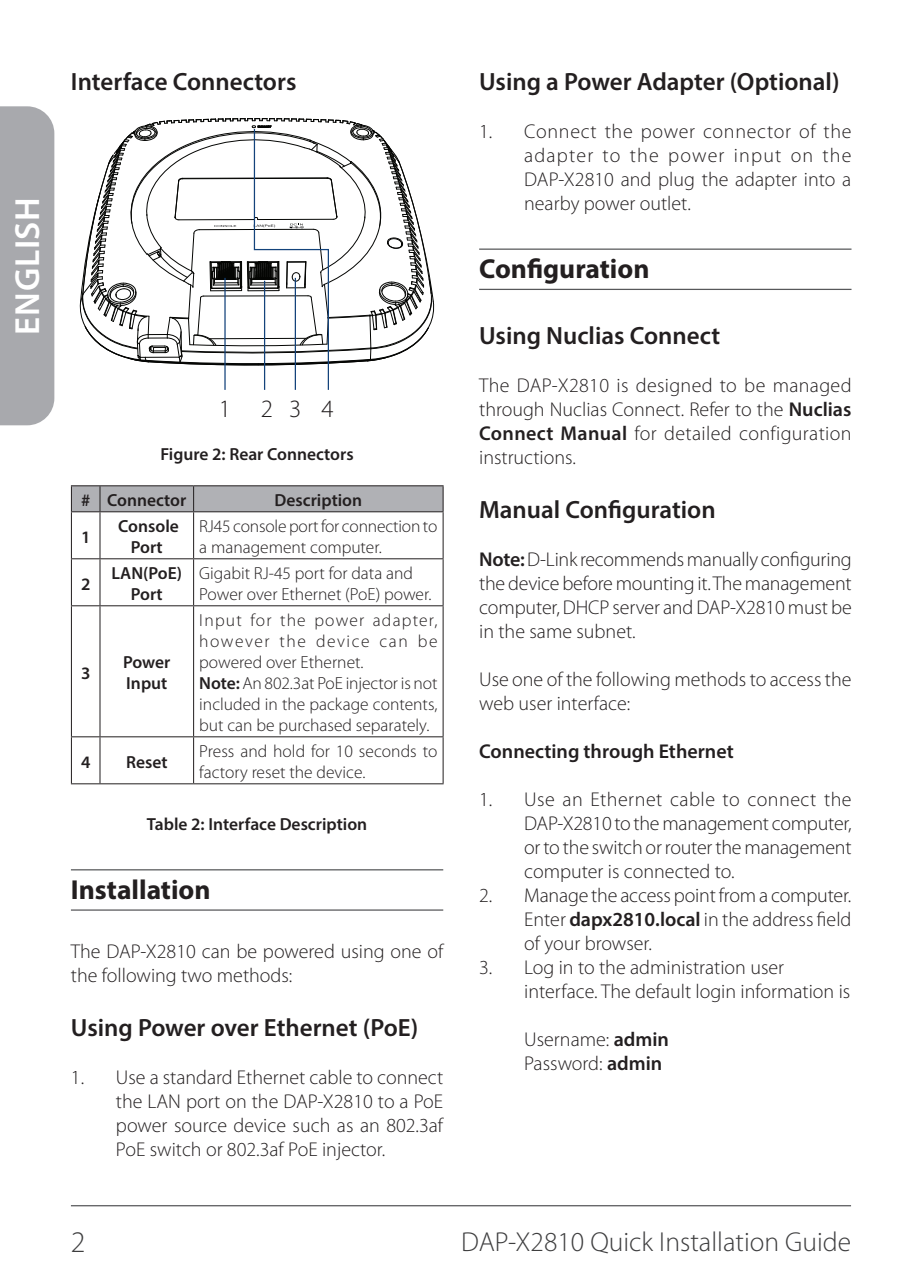
<style>
.page{position:relative;width:922px;height:1276px;background:#fff}
.page>*{position:absolute;margin:0;border:0;box-sizing:border-box;transform-origin:0 0}
.t1{font:600 35px "Myriad Pro";letter-spacing:.02em;color:#fff}
.t2{font:300 30px "Myriad Pro";color:#3e3e3f}
.t3{font:300 27.5px "Myriad Pro";color:#3e3e3f}
.t4{font:700 27.5px "Myriad Pro";color:#231f20}
.t5{font:600 25px "Myriad Pro";color:#231f20}
.t6{font:300 25px "Myriad Pro";color:#231f20}
.t7{font:300 20px/24px "Myriad Pro";color:#231f20;text-align:justify}
.t8{font:600 20px "Myriad Pro";color:#231f20}
.t9{font:300 17.5px/21px "Myriad Pro";color:#231f20}
.t10{font:600 17.5px/21px "Myriad Pro";color:#231f20;text-align:center}
.s1{font-weight:600}
</style>
<div class="page">
<hr style="left:71px;top:1205px;width:779px;height:1px;background:#57585a">
<div style="left:0;top:106px;width:54px;height:319px;background:#a8a9ad"></div>
<hr style="left:71px;top:869px;width:372px;height:1px;background:#57585a">
<hr style="left:71px;top:909px;width:372px;height:1px;background:#57585a">
<svg style="left:71px;top:485px;width:372px;height:27px;background:#a9aaad"></svg>
<hr style="left:71px;top:512px;width:1px;height:46px;background:#231f20">
<hr style="left:100px;top:511px;width:93px;height:1px;background:#231f20">
<hr style="left:99px;top:512px;width:1px;height:46px;background:#231f20">
<hr style="left:193px;top:511px;width:250px;height:1px;background:#231f20">
<hr style="left:193px;top:512px;width:1px;height:46px;background:#231f20">
<hr style="left:442px;top:512px;width:1px;height:46px;background:#231f20">
<svg style="left:71px;top:558px;width:29px;height:1px"></svg>
<hr style="left:71px;top:559px;width:1px;height:46px;background:#231f20">
<hr style="left:100px;top:558px;width:93px;height:1px;background:#231f20">
<hr style="left:99px;top:559px;width:1px;height:46px;background:#231f20">
<hr style="left:193px;top:558px;width:250px;height:1px;background:#231f20">
<hr style="left:193px;top:559px;width:1px;height:46px;background:#231f20">
<hr style="left:442px;top:559px;width:1px;height:46px;background:#231f20">
<svg style="left:71px;top:605px;width:29px;height:1px"></svg>
<hr style="left:71px;top:606px;width:1px;height:130px;background:#231f20">
<hr style="left:100px;top:605px;width:93px;height:1px;background:#231f20">
<hr style="left:99px;top:606px;width:1px;height:130px;background:#231f20">
<hr style="left:193px;top:605px;width:250px;height:1px;background:#231f20">
<hr style="left:193px;top:606px;width:1px;height:130px;background:#231f20">
<hr style="left:442px;top:606px;width:1px;height:130px;background:#231f20">
<svg style="left:71px;top:736px;width:29px;height:1px"></svg>
<hr style="left:71px;top:737px;width:1px;height:46px;background:#231f20">
<hr style="left:100px;top:736px;width:93px;height:1px;background:#231f20">
<hr style="left:99px;top:737px;width:1px;height:46px;background:#231f20">
<hr style="left:193px;top:736px;width:250px;height:1px;background:#231f20">
<hr style="left:193px;top:737px;width:1px;height:46px;background:#231f20">
<hr style="left:442px;top:737px;width:1px;height:46px;background:#231f20">
<svg style="left:71px;top:783px;width:29px;height:1px"></svg>
<hr style="left:100px;top:783px;width:93px;height:1px;background:#231f20">
<hr style="left:193px;top:783px;width:250px;height:1px;background:#231f20">
<hr style="left:479px;top:248px;width:372px;height:2px;background:#57585a">
<hr style="left:479px;top:289px;width:372px;height:1px;background:#57585a">
<svg style="left:79px;top:118px;width:356px;height:272px"></svg>
<h1 class="t1" style="left:5px;top:334px;width:139px;rotate:-90deg">ENGLISH</h1>
<p class="t5" style="left:71px;top:65px;width:227px">Interface Connectors</p>
<p class="t6" style="left:219px;top:395px;width:14px">1</p>
<p class="t6" style="left:289px;top:395px;width:14px">3</p>
<p class="t6" style="left:261px;top:395px;width:14px">2</p>
<p class="t6" style="left:321px;top:395px;width:14px">4</p>
<p class="t10" style="left:160px;top:443px;width:195px">Figure 2: Rear Connectors</p>
<p class="t10" style="left:81px;top:489px;width:107px"># Connector</p>
<p class="t10" style="left:274px;top:489px;width:89px">Description</p>
<p class="t10" style="left:81px;top:526px;width:11px">1</p>
<p class="t10" style="left:118px;top:515px;width:62px">Console<br>Port</p>
<p class="t9" style="left:199px;top:516px;width:239px">RJ45 console port for connection to a management computer.</p>
<p class="t10" style="left:81px;top:573px;width:11px">2</p>
<p class="t10" style="left:111px;top:562px;width:72px">LAN(PoE)<br>Port</p>
<p class="t9" style="left:199px;top:563px;width:234px">Gigabit RJ-45 port for data and<br>Power over Ethernet (PoE) power.</p>
<p class="t10" style="left:81px;top:662px;width:11px">3</p>
<p class="t10" style="left:123px;top:651px;width:49px;text-align:left">Power<br>Input</p>
<p class="t9" style="left:199px;top:610px;width:240px">Input for the power adapter, however the device can be powered over Ethernet.<br><span class="s1">Note:</span> An 802.3at PoE injector is not included in the package contents, but can be purchased separately.</p>
<p class="t10" style="left:81px;top:751px;width:11px">4</p>
<p class="t10" style="left:126px;top:751px;width:43px">Reset</p>
<p class="t9" style="left:199px;top:741px;width:239px">Press and hold for 10 seconds to factory reset the device.</p>
<p class="t10" style="left:147px;top:813px;width:222px">Table 2: Interface Description</p>
<h3 class="t4" style="left:71px;top:871px;width:141px">Installation</h3>
<p class="t7" style="left:71px;top:940px;width:374px">The DAP-X2810 can be powered using one of the following two methods:</p>
<p class="t5" style="left:71px;top:1012px;width:349px">Using Power over Ethernet (PoE)</p>
<p class="t7" style="left:116px;top:1066px;width:329px;text-indent:-45px">1. Use a standard Ethernet cable to connect the LAN port on the DAP-X2810 to a PoE power source device such as an 802.3af PoE switch or 802.3af PoE injector.</p>
<p class="t5" style="left:479px;top:65px;width:362px">Using a Power Adapter (Optional)</p>
<p class="t7" style="left:524px;top:119px;width:329px;text-indent:-45px">1. Connect the power connector of the adapter to the power input on the DAP-X2810 and plug the adapter into a nearby power outlet.</p>
<h3 class="t4" style="left:479px;top:251px;width:172px">Configuration</h3>
<p class="t5" style="left:479px;top:319px;width:242px">Using Nuclias Connect</p>
<p class="t7" style="left:479px;top:373px;width:374px">The DAP-X2810 is designed to be managed through Nuclias Connect. Refer to the <span class="s1">Nuclias Connect Manual</span> for detailed configuration instructions.</p>
<p class="t5" style="left:479px;top:493px;width:238px">Manual Configuration</p>
<p class="t7" style="left:479px;top:547px;width:374px"><span class="s1">Note:</span> D-Link recommends manually configuring the device before mounting it. The management computer, DHCP server and DAP-X2810 must be in the same subnet.</p>
<p class="t7" style="left:479px;top:667px;width:374px">Use one of the following methods to access the web user interface:</p>
<p class="t8" style="left:479px;top:738px;width:256px">Connecting through Ethernet</p>
<p class="t7" style="left:524px;top:787px;width:329px;text-indent:-45px">1. Use an Ethernet cable to connect the DAP-X2810 to the management computer, or to the switch or router the management computer is connected to.</p>
<p class="t7" style="left:524px;top:883px;width:329px;text-indent:-45px">2. Manage the access point from a computer.<br>Enter <span class="s1">dapx2810.local</span> in the address field of your browser.</p>
<p class="t7" style="left:524px;top:955px;width:327px;text-indent:-45px">3. Log in to the administration user interface. The default login information is</p>
<p class="t7" style="left:524px;top:1027px;width:146px">Username: <span class="s1">admin<br></span>Password: <span class="s1">admin</span></p>
<h2 class="t2" style="left:71px;top:1225px;width:16px">2</h2>
<h3 class="t3" style="left:461px;top:1226px;width:391px">DAP-X2810 Quick Installation Guide</h3>
</div>
